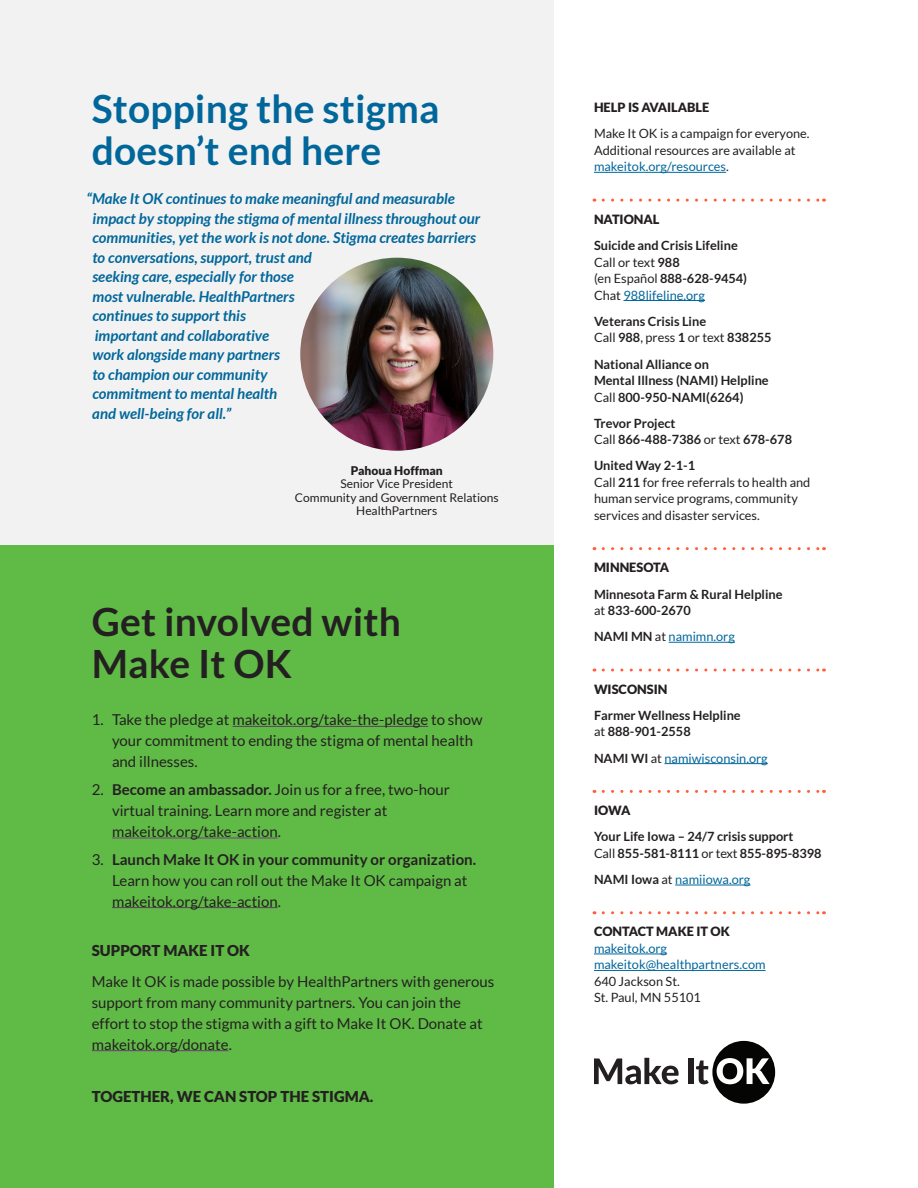
<style>
.page{position:relative;width:918px;height:1188px;background:#fff}
.page>*{position:absolute;margin:0;border:0;box-sizing:border-box;transform-origin:0 0}
.t1{font:700 39px/42px "Lato";letter-spacing:.005em;color:#01679b}
.t2{font:700 39px/42px "Lato";letter-spacing:.005em;color:#242021}
.t3{font:15px/21px "Lato";color:#242021}
.t4{font:italic 700 15px/19.5px "Lato";color:#01679b}
.t5{font:900 15px "Lato";color:#242021}
.t6{font:700 12.75px/16.5px "Lato";color:#231f20}
.t7{font:12.75px/16.5px "Lato";color:#231f20}
.t8{font:12.75px "Lato";color:#01679b}
.t9{font:900 12.75px "Lato";color:#231f20}
.t10{font:12px/13.5px "Lato";color:#231f20;text-align:center}
.s1{font-weight:900}
.s2{font-weight:700}
.s3{color:#01679b}
.s4{font-weight:400}
.s5{color:#231f20}
.s6{font-weight:700;color:#231f20}
</style>
<div class="page">
<div style="left:0;top:0;width:616px;height:559px;background:#f2f2f2"></div>
<div style="left:0;top:545px;width:614px;height:643px;background:#60bb46"></div>
<div style="left:554px;top:0;width:364px;height:1188px;background:#fff"></div>
<div style="left:712px;top:1041px;width:63px;height:63px;background:#050504;border-radius:50%"></div>
<img style="left:300px;top:258px;width:193px;height:193px;border-radius:97px">
<hr style="left:594px;top:172px;width:132px;height:1px;background:#01679b">
<svg style="left:603px;top:199px;width:222px;height:3px"></svg>
<hr style="left:624px;top:300px;width:81px;height:1px;background:#01679b">
<svg style="left:603px;top:547px;width:222px;height:3px"></svg>
<hr style="left:669px;top:642px;width:66px;height:1px;background:#01679b">
<svg style="left:603px;top:669px;width:222px;height:3px"></svg>
<hr style="left:665px;top:763px;width:103px;height:1px;background:#01679b">
<svg style="left:603px;top:790px;width:222px;height:3px"></svg>
<hr style="left:675px;top:885px;width:75px;height:1px;background:#01679b">
<svg style="left:603px;top:911px;width:222px;height:3px"></svg>
<hr style="left:594px;top:954px;width:73px;height:1px;background:#01679b">
<hr style="left:594px;top:970px;width:172px;height:1px;background:#01679b">
<svg style="left:594px;top:1058px;width:85px;height:26px"></svg>
<div style="left:688px;top:1058px;width:5px;height:26px;background:#231f20"></div>
<svg style="left:696px;top:1060px;width:13px;height:24px"></svg>
<svg style="left:717px;top:1058px;width:53px;height:26px"></svg>
<hr style="left:232px;top:726px;width:196px;height:1px;background:#231f20">
<hr style="left:112px;top:838px;width:166px;height:1px;background:#231f20">
<hr style="left:112px;top:907px;width:166px;height:1px;background:#231f20">
<hr style="left:92px;top:1050px;width:137px;height:1px;background:#231f20">
<h2 class="t1" style="left:92px;top:87px;width:349px">Stopping the stigma doesn’t end here</h2>
<p class="t4" style="left:92px;top:190px;width:390px;text-indent:-6px">“Make It OK continues to make meaningful and measurable impact by stopping the stigma of mental illness throughout our communities, yet the work is not done. Stigma creates barriers to conversations, support, trust and<br>seeking care, especially for those<br>most vulnerable. HealthPartners<br>continues to support this<br>important and collaborative<br>work alongside many partners<br>to champion our community<br>commitment to mental health<br>and well-being for all.”</p>
<p class="t10" style="left:295px;top:464px;width:205px"><span class="s1">Pahoua Hoffman<br></span>Senior Vice President<br>Community and Government Relations<br>HealthPartners</p>
<h2 class="t2" style="left:92px;top:600px;width:311px">Get involved with<br>Make It OK</h2>
<p class="t3" style="left:112px;top:709px;width:372px;text-indent:-20px">1. Take the pledge at makeitok.org/take-the-pledge to show your commitment to ending the stigma of mental health and illnesses.</p>
<p class="t3" style="left:112px;top:779px;width:339px;text-indent:-20px">2. <span class="s2">Become an ambassador.</span> Join us for a free, two-hour virtual training. Learn more and register at makeitok.org/take-action.</p>
<p class="t3" style="left:112px;top:849px;width:366px;text-indent:-20px">3. <span class="s2">Launch Make It OK in your community or organization.<br></span>Learn how you can roll out the Make It OK campaign at makeitok.org/take-action.</p>
<h3 class="t5" style="left:92px;top:942px;width:160px">SUPPORT MAKE IT OK</h3>
<p class="t3" style="left:92px;top:971px;width:404px">Make It OK is made possible by HealthPartners with generous support from many community partners. You can join the effort to stop the stigma with a gift to Make It OK. Donate at makeitok.org/donate.</p>
<p class="t5" style="left:92px;top:1088px;width:283px">TOGETHER, WE CAN STOP THE STIGMA.</p>
<h3 class="t9" style="left:594px;top:100px;width:117px">HELP IS AVAILABLE</h3>
<p class="t7" style="left:594px;top:125px;width:217px">Make It OK is a campaign for everyone.<br>Additional resources are available at <span class="s3">makeitok.org/resources</span>.</p>
<h3 class="t9" style="left:594px;top:212px;width:67px">NATIONAL</h3>
<h4 class="t6" style="left:594px;top:237px;width:145px">Suicide and Crisis Lifeline</h4>
<p class="t7" style="left:594px;top:254px;width:87px">Call or text <span class="s2">988</span></p>
<p class="t6" style="left:594px;top:270px;width:155px"><span class="s4">(en Español</span> 888-628-9454)</p>
<p class="t8" style="left:594px;top:288px;width:112px"><span class="s5">Chat</span> 988lifeline.org</p>
<h4 class="t6" style="left:594px;top:313px;width:114px">Veterans Crisis Line</h4>
<p class="t7" style="left:594px;top:329px;width:179px">Call <span class="s2">988</span>, press <span class="s2">1</span> or text <span class="s2">838255</span></p>
<h4 class="t6" style="left:594px;top:355px;width:176px">National Alliance on<br>Mental Illness (NAMI) Helpline</h4>
<p class="t6" style="left:594px;top:388px;width:151px"><span class="s4">Call</span> 800-950-NAMI(6264)</p>
<h4 class="t6" style="left:594px;top:415px;width:83px">Trevor Project</h4>
<p class="t6" style="left:594px;top:431px;width:200px"><span class="s4">Call</span> 866-488-7386 <span class="s4">or text</span> 678-678</p>
<h4 class="t6" style="left:594px;top:457px;width:103px">United Way 2-1-1</h4>
<p class="t7" style="left:594px;top:474px;width:218px">Call <span class="s2">211</span> for free referrals to health and human service programs, community services and disaster services.</p>
<h3 class="t9" style="left:594px;top:560px;width:77px">MINNESOTA</h3>
<p class="t6" style="left:594px;top:586px;width:190px">Minnesota Farm &amp; Rural Helpline <span class="s4">at</span> 833-600-2670</p>
<p class="t8" style="left:594px;top:630px;width:142px"><span class="s6">NAMI MN</span> <span class="s5">at</span> namimn.org</p>
<h3 class="t9" style="left:594px;top:682px;width:75px">WISCONSIN</h3>
<p class="t6" style="left:594px;top:707px;width:148px">Farmer Wellness Helpline <span class="s4">at</span> 888-901-2558</p>
<p class="t8" style="left:594px;top:751px;width:175px"><span class="s6">NAMI WI</span> <span class="s5">at</span> namiwisconsin.org</p>
<h3 class="t9" style="left:594px;top:803px;width:38px">IOWA</h3>
<p class="t6" style="left:594px;top:828px;width:229px">Your Life Iowa – 24/7 crisis support<br><span class="s4">Call</span> 855-581-8111 <span class="s4">or text</span> 855-895-8398</p>
<p class="t8" style="left:594px;top:872px;width:158px"><span class="s6">NAMI Iowa</span> <span class="s5">at</span> namiiowa.org</p>
<h3 class="t9" style="left:594px;top:924px;width:137px">CONTACT MAKE IT OK</h3>
<p class="t8" style="left:594px;top:941px;width:75px">makeitok.org</p>
<p class="t8" style="left:594px;top:958px;width:173px">makeitok@healthpartners.com</p>
<p class="t7" style="left:594px;top:973px;width:108px">640 Jackson St.<br>St. Paul, MN 55101</p>
</div>
